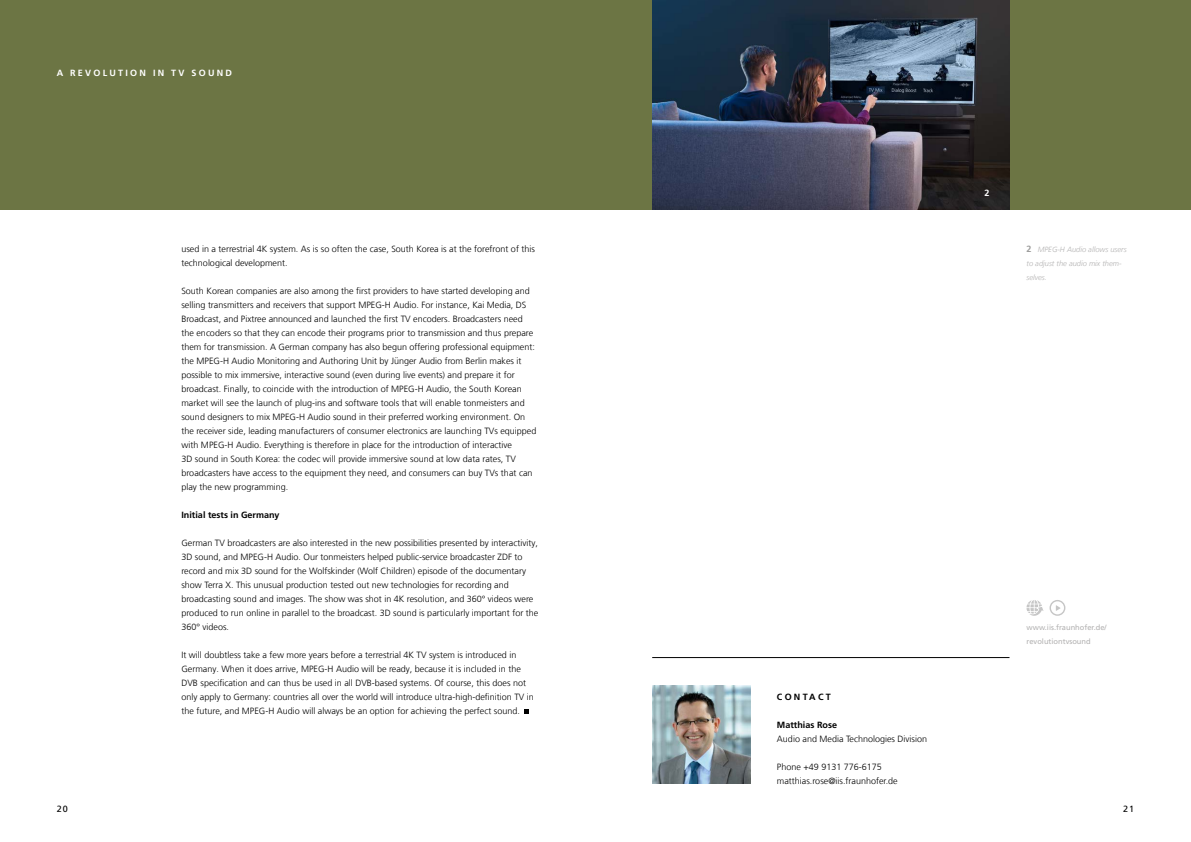
<style>
.page{position:relative;width:1191px;height:842px;background:#fff}
.page>*{position:absolute;margin:0;border:0;box-sizing:border-box;transform-origin:0 0}
.t1{font:300 9px/14px "Frutiger LT Com";color:#000}
.t2{font:700 9px "Frutiger LT Com";color:#000}
.t3{font:700 9px "Frutiger LT Com";letter-spacing:.25em;color:#fff}
.t4{font:700 9px "Frutiger LT Com";letter-spacing:.25em;color:#000}
.t5{font:9px "Frutiger LT Com";color:#000}
.t6{font:italic 300 7.5px/14px "Frutiger LT Com";color:#b3b2b2}
.t7{font:7.5px/14px "Frutiger LT Com";color:#b3b2b2}
.s1{font-weight:700;font-style:normal;font-size:9px;color:#9d9d9c}
</style>
<div class="page">
<div style="left:0;top:0;width:1191px;height:210px;background:#6c7544"></div>
<hr style="left:652px;top:657px;width:357px;height:1px;background:#000">
<svg style="left:524px;top:709px;width:5px;height:5px"></svg>
<svg style="left:1026px;top:600px;width:17px;height:16px"></svg>
<svg style="left:1049px;top:600px;width:16px;height:16px"></svg>
<img style="left:652px;top:686px;width:98px;height:98px">
<img style="left:652px;top:0;width:357px;height:210px">
<p class="t3" style="left:57px;top:68px;width:177px">A REVOLUTION IN TV SOUND</p>
<p class="t1" style="left:181px;top:242px;width:355px">used in a terrestrial 4K system. As is so often the case, South Korea is at the forefront of this technological development.</p>
<p class="t1" style="left:181px;top:284px;width:356px">South Korean companies are also among the first providers to have started developing and selling transmitters and receivers that support MPEG-H Audio. For instance, Kai Media, DS Broadcast, and Pixtree announced and launched the first TV encoders. Broadcasters need the encoders so that they can encode their programs prior to transmission and thus prepare them for transmission. A German company has also begun offering professional equipment: the MPEG-H Audio Monitoring and Authoring Unit by Jünger Audio from Berlin makes it possible to mix immersive, interactive sound (even during live events) and prepare it for broadcast. Finally, to coincide with the introduction of MPEG-H Audio, the South Korean market will see the launch of plug-ins and software tools that will enable tonmeisters and sound designers to mix MPEG-H Audio sound in their preferred working environment. On the receiver side, leading manufacturers of consumer electronics are launching TVs equipped with MPEG-H Audio. Everything is therefore in place for the introduction of interactive<br>3D sound in South Korea: the codec will provide immersive sound at low data rates, TV broadcasters have access to the equipment they need, and consumers can buy TVs that can play the new programming.</p>
<p class="t2" style="left:181px;top:509px;width:100px">Initial tests in Germany</p>
<p class="t1" style="left:181px;top:536px;width:358px">German TV broadcasters are also interested in the new possibilities presented by interactivity, 3D sound, and MPEG-H Audio. Our tonmeisters helped public-service broadcaster ZDF to record and mix 3D sound for the Wolfskinder (Wolf Children) episode of the documentary show Terra X. This unusual production tested out new technologies for recording and broadcasting sound and images. The show was shot in 4K resolution, and 360° videos were produced to run online in parallel to the broadcast. 3D sound is particularly important for the 360° videos.</p>
<p class="t1" style="left:181px;top:648px;width:354px">It will doubtless take a few more years before a terrestrial 4K TV system is introduced in Germany. When it does arrive, MPEG-H Audio will be ready, because it is included in the DVB specification and can thus be used in all DVB-based systems. Of course, this does not only apply to Germany: countries all over the world will introduce ultra-high-definition TV in the future, and MPEG-H Audio will always be an option for achieving the perfect sound.</p>
<p class="t3" style="left:984px;top:187px;width:7px">2</p>
<p class="t6" style="left:1026px;top:242px;width:102px"><span class="s1">2</span> MPEG-H Audio allows users to adjust the audio mix them&shy;selves.</p>
<p class="t4" style="left:777px;top:691px;width:55px">CONTACT</p>
<p class="t2" style="left:777px;top:719px;width:62px">Matthias Rose</p>
<p class="t1" style="left:777px;top:732px;width:152px">Audio and Media Technologies Division</p>
<p class="t1" style="left:777px;top:760px;width:122px">Phone +49 9131 776-6175 matthias.rose@iis.fraunhofer.de</p>
<p class="t7" style="left:1026px;top:620px;width:82px">www.iis.fraunhofer.de/ revolutiontvsound</p>
<p class="t5" style="left:57px;top:803px;width:13px">20</p>
<p class="t5" style="left:1123px;top:803px;width:13px">21</p>
</div>
